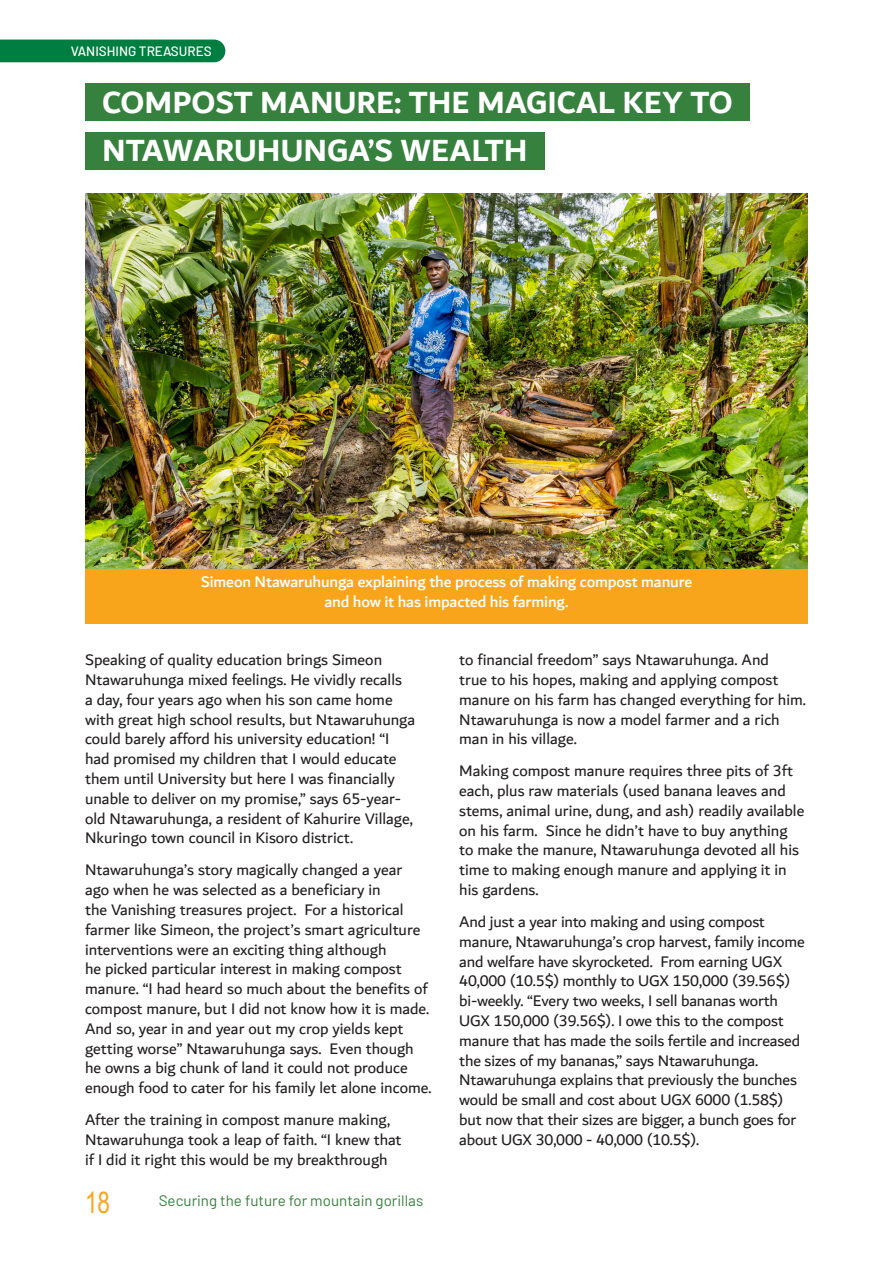
<style>
.page{position:relative;width:893px;height:1263px;background:#fff}
.page>*{position:absolute;margin:0;border:0;box-sizing:border-box;transform-origin:0 0}
.Head_1{font:700 33px "Dubai";color:#fff}
.t1{font:30px "Arial Th";color:#f9a51b}
.t2{font:16.5px/19.8px "Dubai";color:#231f20}
.t3{font:500 16.5px/19.8px "Dubai";letter-spacing:-.01em;color:#fff;text-align:center}
.t4{font:15.15px "Barlow";color:#36813d}
.t5{font:500 13.5px "Barlow";color:#fff}
</style>
<div class="page">
<div style="left:0;top:40px;width:225px;height:22px;background:#007d40"></div>
<div style="left:85px;top:84px;width:665px;height:37px;background:#36813d"></div>
<div style="left:85px;top:132px;width:460px;height:37px;background:#36813d"></div>
<img style="left:85px;top:193px;width:723px;height:377px">
<div style="left:85px;top:570px;width:723px;height:54px;background:#f9a51b"></div>
<p class="t5" style="left:71px;top:43px;width:142px">VANISHING TREASURES</p>
<p class="Head_1" style="left:102px;top:82px;width:632px">COMPOST MANURE: THE MAGICAL KEY TO</p>
<p class="Head_1" style="left:102px;top:130px;width:427px">NTAWARUHUNGA’S WEALTH</p>
<p class="t3" style="left:201px;top:571px;width:493px">Simeon Ntawaruhunga explaining the process of making compost manure and how it has impacted his farming.</p>
<p class="t2" style="left:85px;top:650px;width:332px">Speaking of quality education brings Simeon Ntawaruhunga mixed feelings. He vividly recalls<br>a day, four years ago when his son came home with great high school results, but Ntawaruhunga could barely afford his university education! “I had promised my children that I would educate them until University but here I was financially unable to deliver on my promise,” says 65-year&shy;old Ntawaruhunga, a resident of Kahurire Village, Nkuringo town council in Kisoro district.</p>
<p class="t2" style="left:85px;top:860px;width:348px">Ntawaruhunga’s story magically changed a year<br>ago when he was selected as a beneficiary in<br>the Vanishing treasures project. For a historical farmer like Simeon, the project’s smart agriculture interventions were an exciting thing although<br>he picked particular interest in making compost manure. “I had heard so much about the benefits of compost manure, but I did not know how it is made.<br>And so, year in and year out my crop yields kept getting worse” Ntawaruhunga says. Even though he owns a big chunk of land it could not produce enough food to cater for his family let alone income.</p>
<p class="t2" style="left:85px;top:1109px;width:318px">After the training in compost manure making,<br>Ntawaruhunga took a leap of faith. “I knew that if I did it right this would be my breakthrough</p>
<h2 class="t1" style="left:85px;top:1186px;width:27px">18</h2>
<p class="t4" style="left:159px;top:1191px;width:266px">Securing the future for mountain gorillas</p>
<p class="t2" style="left:459px;top:650px;width:348px">to financial freedom” says Ntawaruhunga. And<br>true to his hopes, making and applying compost manure on his farm has changed everything for him.<br>Ntawaruhunga is now a model farmer and a rich man in his village.</p>
<p class="t2" style="left:459px;top:761px;width:347px">Making compost manure requires three pits of 3ft each, plus raw materials (used banana leaves and stems, animal urine, dung, and ash) readily available on his farm. Since he didn’t have to buy anything to make the manure, Ntawaruhunga devoted all his time to making enough manure and applying it in his gardens.</p>
<p class="t2" style="left:459px;top:911px;width:347px">And just a year into making and using compost manure, Ntawaruhunga’s crop harvest, family income and welfare have skyrocketed. From earning UGX 40,000 (10.5$) monthly to UGX 150,000 (39.56$) bi-weekly. “Every two weeks, I sell bananas worth UGX 150,000 (39.56$). I owe this to the compost manure that has made the soils fertile and increased the sizes of my bananas,” says Ntawaruhunga.<br>Ntawaruhunga explains that previously the bunches would be small and cost about UGX 6000 (1.58$) but now that their sizes are bigger, a bunch goes for about UGX 30,000 - 40,000 (10.5$).</p>
</div>
